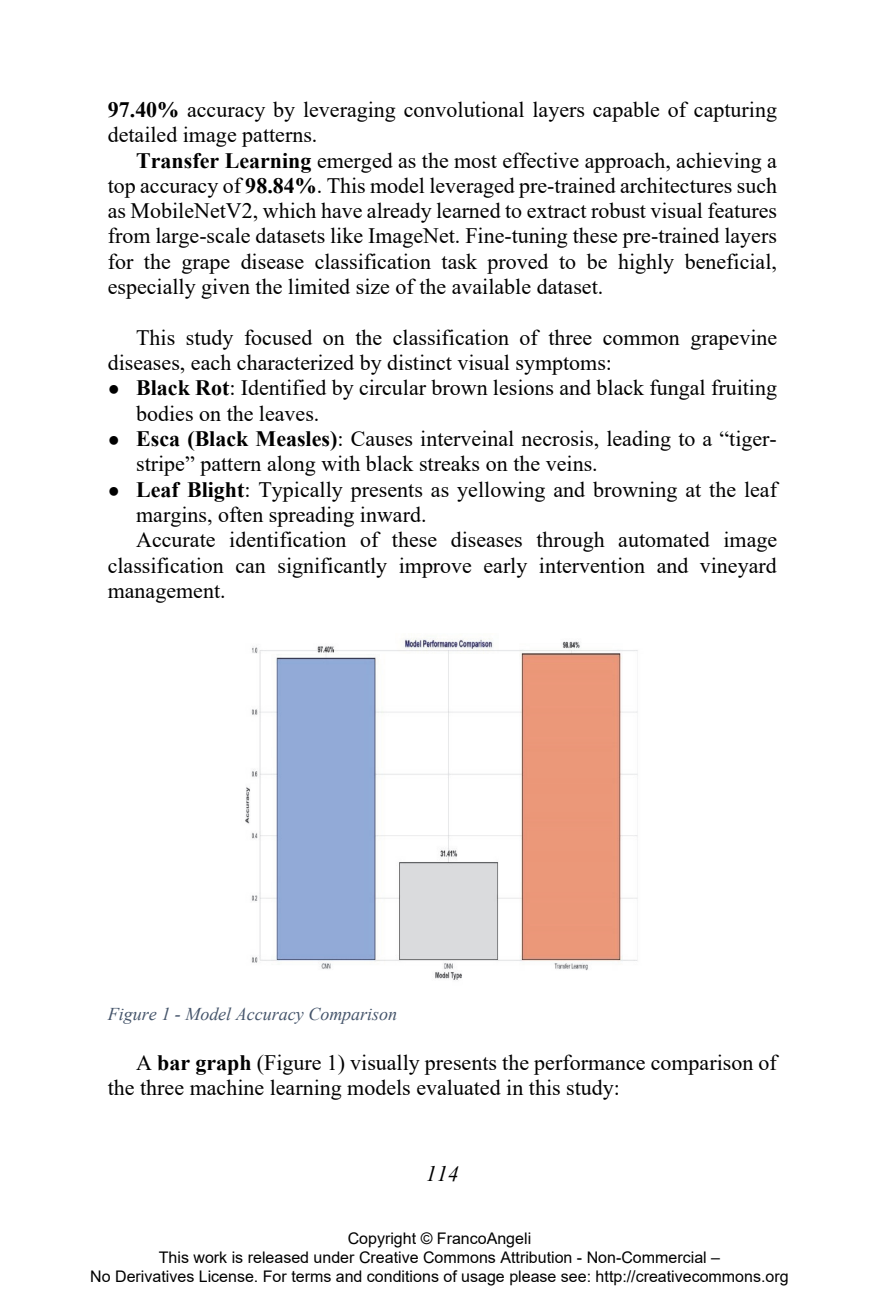
<style>
.page{position:relative;width:879px;height:1305px;background:#fff}
.page>*{position:absolute;margin:0;border:0;box-sizing:border-box;transform-origin:0 0}
.t1{font:22px/25.2px "Times New Roman";color:#000}
.t2{font:italic 22px "Times New Roman";color:#000}
.t3{font:italic 18px "Times New Roman";color:#46556b}
.t4{font:16px/19.2px "Arial";color:#000;text-align:center}
.s1{font-weight:700}
.s2{font-size:20px}
</style>
<div class="page">
<img style="left:245px;top:638px;width:393px;height:342px">
<p class="t1" style="left:108px;top:97px;width:671px"><span class="s1">97.40%</span> accuracy by leveraging convolutional layers capable of capturing detailed image patterns.</p>
<p class="t1" style="left:108px;top:147px;width:671px;text-align:justify;text-indent:28px"><span class="s1">Transfer Learning</span> emerged as the most effective approach, achieving a top accuracy of <span class="s1">98.84%</span>. This model leveraged pre-trained architectures such as MobileNetV2, which have already learned to extract robust visual features from large-scale datasets like ImageNet. Fine-tuning these pre-trained layers for the grape disease classification task proved to be highly beneficial, especially given the limited size of the available dataset.</p>
<p class="t1" style="left:108px;top:325px;width:671px;text-indent:28px">This study focused on the classification of three common grapevine diseases, each characterized by distinct visual symptoms:</p>
<p class="t1" style="left:136px;top:375px;width:642px;text-indent:-28px"><span class="s2">●</span> <span class="s1">Black Rot</span>: Identified by circular brown lesions and black fungal fruiting bodies on the leaves.</p>
<p class="t1" style="left:136px;top:426px;width:642px;text-indent:-28px"><span class="s2">●</span> <span class="s1">Esca (Black Measles)</span>: Causes interveinal necrosis, leading to a “tiger&shy;stripe” pattern along with black streaks on the veins.</p>
<p class="t1" style="left:108px;top:476px;width:671px"><span class="s2">●</span> <span class="s1">Leaf Blight</span>: Typically presents as yellowing and browning at the leaf</p>
<p class="t1" style="left:136px;top:502px;width:292px">margins, often spreading inward.</p>
<p class="t1" style="left:136px;top:527px;width:642px">Accurate identification of these diseases through automated image</p>
<p class="t1" style="left:108px;top:552px;width:670px">classification can significantly improve early intervention and vineyard</p>
<p class="t1" style="left:108px;top:578px;width:119px">management.</p>
<p class="t3" style="left:108px;top:1003px;width:291px">Figure 1 - Model Accuracy Comparison</p>
<p class="t1" style="left:108px;top:1049px;width:670px;text-indent:28px">A <span class="s1">bar graph</span> (Figure 1) visually presents the performance comparison of the three machine learning models evaluated in this study:</p>
<p class="t2" style="left:426px;top:1160px;width:35px">114</p>
<p class="t4" style="left:90px;top:1228px;width:700px">Copyright © FrancoAngeli<br>This work is released under Creative Commons Attribution - Non-Commercial –<br>No Derivatives License. For terms and conditions of usage please see: http://creativecommons.org</p>
</div>
